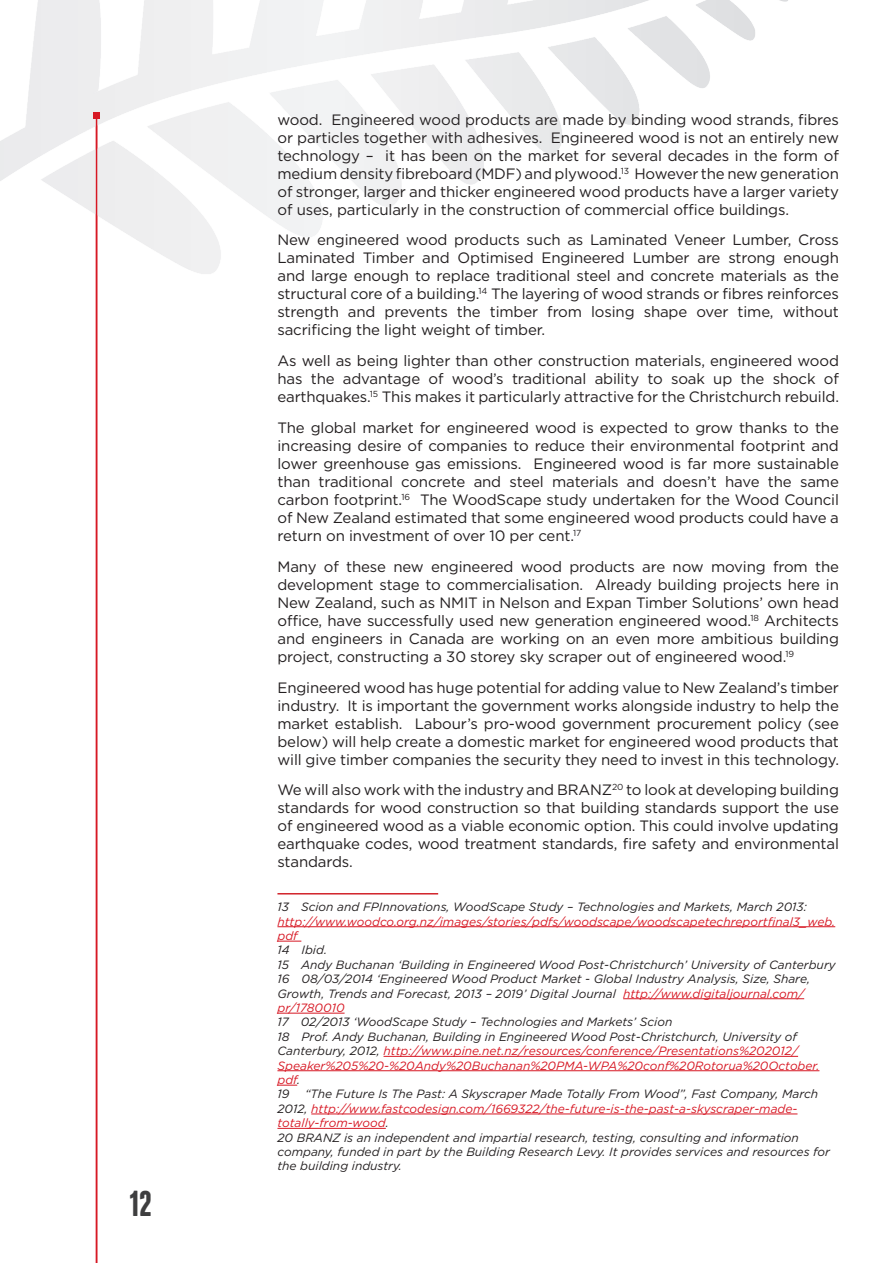
<style>
.page{position:relative;width:893px;height:1263px;background:#fff}
.page>*{position:absolute;margin:0;border:0;box-sizing:border-box;transform-origin:0 0}
.t1{font:700 36px "Franchise";color:#3e3e3f}
.Main_text{font:15px/18px "Gotham";letter-spacing:-.01em;color:#231f20;text-align:justify}
.Footnote{font:italic 12px/14.4px "Gotham";color:#d71824}
.Footnote-2{font:italic 12px/14.4px "Gotham";color:#231f20}
.s1{color:#231f20}
.s2{color:#d71824}
</style>
<div class="page">
<img style="left:0;top:0;width:788px;height:278px">
<hr style="left:96px;top:116px;width:1px;height:1147px;background:#d71824">
<svg style="left:94px;top:113px;width:6px;height:6px"></svg>
<hr style="left:277px;top:926px;width:558px;height:1px;background:#d71824">
<svg style="left:277px;top:941px;width:24px;height:1px"></svg>
<hr style="left:623px;top:998px;width:181px;height:1px;background:#d71824">
<hr style="left:277px;top:1013px;width:68px;height:1px;background:#d71824">
<hr style="left:384px;top:1056px;width:414px;height:1px;background:#d71824">
<hr style="left:277px;top:1070px;width:542px;height:1px;background:#d71824">
<svg style="left:277px;top:1085px;width:20px;height:1px"></svg>
<hr style="left:311px;top:1114px;width:486px;height:1px;background:#d71824">
<hr style="left:277px;top:1128px;width:109px;height:1px;background:#d71824">
<hr style="left:277px;top:893px;width:161px;height:1px;background:#d1232a">
<h1 class="t1" style="left:129px;top:1186px;width:25px">12</h1>
<p class="Main_text" style="left:277px;top:110px;width:563px">wood. Engineered wood products are made by binding wood strands, fibres or particles together with adhesives. Engineered wood is not an entirely new technology – it has been on the market for several decades in the form of medium density fibreboard (MDF) and plywood.<sup>13</sup> However the new generation of stronger, larger and thicker engineered wood products have a larger variety of uses, particularly in the construction of commercial office buildings.</p>
<p class="Main_text" style="left:277px;top:231px;width:563px">New engineered wood products such as Laminated Veneer Lumber, Cross Laminated Timber and Optimised Engineered Lumber are strong enough and large enough to replace traditional steel and concrete materials as the structural core of a building.<sup>14</sup> The layering of wood strands or fibres reinforces strength and prevents the timber from losing shape over time, without sacrificing the light weight of timber.</p>
<p class="Main_text" style="left:277px;top:352px;width:563px">As well as being lighter than other construction materials, engineered wood has the advantage of wood’s traditional ability to soak up the shock of earthquakes.<sup>15</sup> This makes it particularly attractive for the Christchurch rebuild.</p>
<p class="Main_text" style="left:277px;top:418px;width:563px">The global market for engineered wood is expected to grow thanks to the increasing desire of companies to reduce their environmental footprint and lower greenhouse gas emissions. Engineered wood is far more sustainable than traditional concrete and steel materials and doesn’t have the same carbon footprint.<sup>16</sup> The WoodScape study undertaken for the Wood Council of New Zealand estimated that some engineered wood products could have a return on investment of over 10 per cent.<sup>17</sup></p>
<p class="Main_text" style="left:277px;top:557px;width:563px">Many of these new engineered wood products are now moving from the development stage to commercialisation. Already building projects here in New Zealand, such as NMIT in Nelson and Expan Timber Solutions’ own head office, have successfully used new generation engineered wood.<sup>18</sup> Architects and engineers in Canada are working on an even more ambitious building project, constructing a 30 storey sky scraper out of engineered wood.<sup>19</sup></p>
<p class="Main_text" style="left:277px;top:678px;width:563px">Engineered wood has huge potential for adding value to New Zealand’s timber industry. It is important the government works alongside industry to help the market establish. Labour’s pro-wood government procurement policy (see below) will help create a domestic market for engineered wood products that will give timber companies the security they need to invest in this technology.</p>
<p class="Main_text" style="left:277px;top:781px;width:563px">We will also work with the industry and BRANZ<sup>20</sup> to look at developing building standards for wood construction so that building standards support the use of engineered wood as a viable economic option. This could involve updating earthquake codes, wood treatment standards, fire safety and environmental standards.</p>
<p class="Footnote" style="left:277px;top:899px;width:559px"><span class="s1">13 Scion and FPInnovations, WoodScape Study – Technologies and Markets, March 2013: </span>http://www.woodco.org.nz/images/stories/pdfs/woodscape/woodscapetechreportfinal3_web. pdf</p>
<p class="Footnote-2" style="left:277px;top:943px;width:51px">14 Ibid.</p>
<p class="Footnote-2" style="left:277px;top:957px;width:560px">15 Andy Buchanan ‘Building in Engineered Wood Post-Christchurch’ University of Canterbury</p>
<p class="Footnote-2" style="left:277px;top:971px;width:534px">16 08/03/2014 ‘Engineered Wood Product Market - Global Industry Analysis, Size, Share,<br>Growth, Trends and Forecast, 2013 – 2019’ Digital Journal <span class="s2">http://www.digitaljournal.com/ pr/1780010</span></p>
<p class="Footnote-2" style="left:277px;top:1015px;width:396px">17 02/2013 ‘WoodScape Study – Technologies and Markets’ Scion</p>
<p class="Footnote" style="left:277px;top:1029px;width:543px"><span class="s1">18 Prof. Andy Buchanan, Building in Engineered Wood Post-Christchurch, University of Canterbury, 2012,</span> http://www.pine.net.nz/resources/conference/Presentations%202012/ Speaker%205%20-%20Andy%20Buchanan%20PMA-WPA%20conf%20Rotorua%20October. pdf<span class="s1">.</span></p>
<p class="Footnote-2" style="left:277px;top:1087px;width:14px">19</p>
<p class="Footnote" style="left:277px;top:1087px;width:542px;text-indent:28px"><span class="s1">“The Future Is The Past: A Skyscraper Made Totally From Wood”, Fast Company, March<br>2012,</span> http://www.fastcodesign.com/1669322/the-future-is-the-past-a-skyscraper-made&shy;totally-from-wood<span class="s1">.</span></p>
<p class="Footnote-2" style="left:277px;top:1130px;width:554px">20 BRANZ is an independent and impartial research, testing, consulting and information company, funded in part by the Building Research Levy. It provides services and resources for the building industry.</p>
</div>
